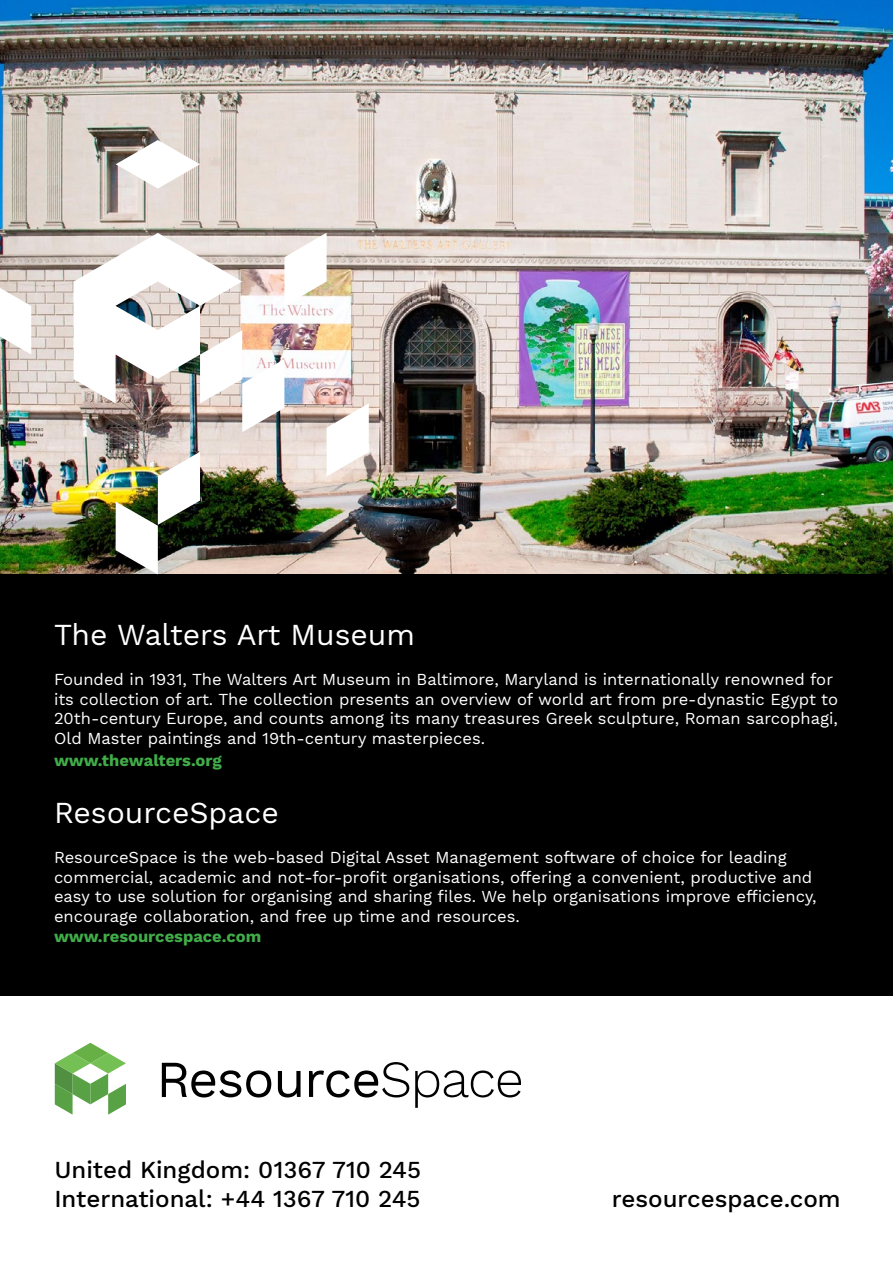
<style>
.page{position:relative;width:893px;height:1263px;background:#fff}
.page>*{position:absolute;margin:0;border:0;box-sizing:border-box;transform-origin:0 0}
.t1{font:30px "Work Sans";color:#fff}
.t2{font:500 24px/28.8px "Work Sans";color:#000}
.t3{font:16.5px/19.8px "Work Sans";color:#fff}
.t4{font:700 16.5px "Work Sans";color:#41ad49}
</style>
<div class="page">
<img style="left:0;top:0;width:893px;height:574px">
<div style="left:0;top:574px;width:893px;height:421px;background:#000"></div>
<svg style="left:162px;top:1062px;width:359px;height:46px"></svg>
<svg style="left:55px;top:1043px;width:71px;height:72px"></svg>
<svg style="left:0;top:288px;width:31px;height:67px"></svg>
<img style="left:73px;top:233px;width:296px;height:341px">
<svg style="left:116px;top:140px;width:84px;height:49px"></svg>
<h1 class="t1" style="left:54px;top:617px;width:363px">The Walters Art Museum</h1>
<p class="t3" style="left:54px;top:670px;width:786px">Founded in 1931, The Walters Art Museum in Baltimore, Maryland is internationally renowned for its collection of art. The collection presents an overview of world art from pre-dynastic Egypt to 20th-century Europe, and counts among its many treasures Greek sculpture, Roman sarcophagi, Old Master paintings and 19th-century masterpieces.</p>
<p class="t4" style="left:54px;top:751px;width:169px">www.thewalters.org</p>
<h1 class="t1" style="left:54px;top:795px;width:226px">ResourceSpace</h1>
<p class="t3" style="left:54px;top:848px;width:764px">ResourceSpace is the web-based Digital Asset Management software of choice for leading commercial, academic and not-for-profit organisations, offering a convenient, productive and easy to use solution for organising and sharing files. We help organisations improve efficiency, encourage collaboration, and free up time and resources.</p>
<p class="t4" style="left:54px;top:927px;width:209px">www.resourcespace.com</p>
<h2 class="t2" style="left:54px;top:1156px;width:368px">United Kingdom: 01367 710 245<br>International: +44 1367 710 245</h2>
<h2 class="t2" style="left:612px;top:1185px;width:230px">resourcespace.com</h2>
</div>
